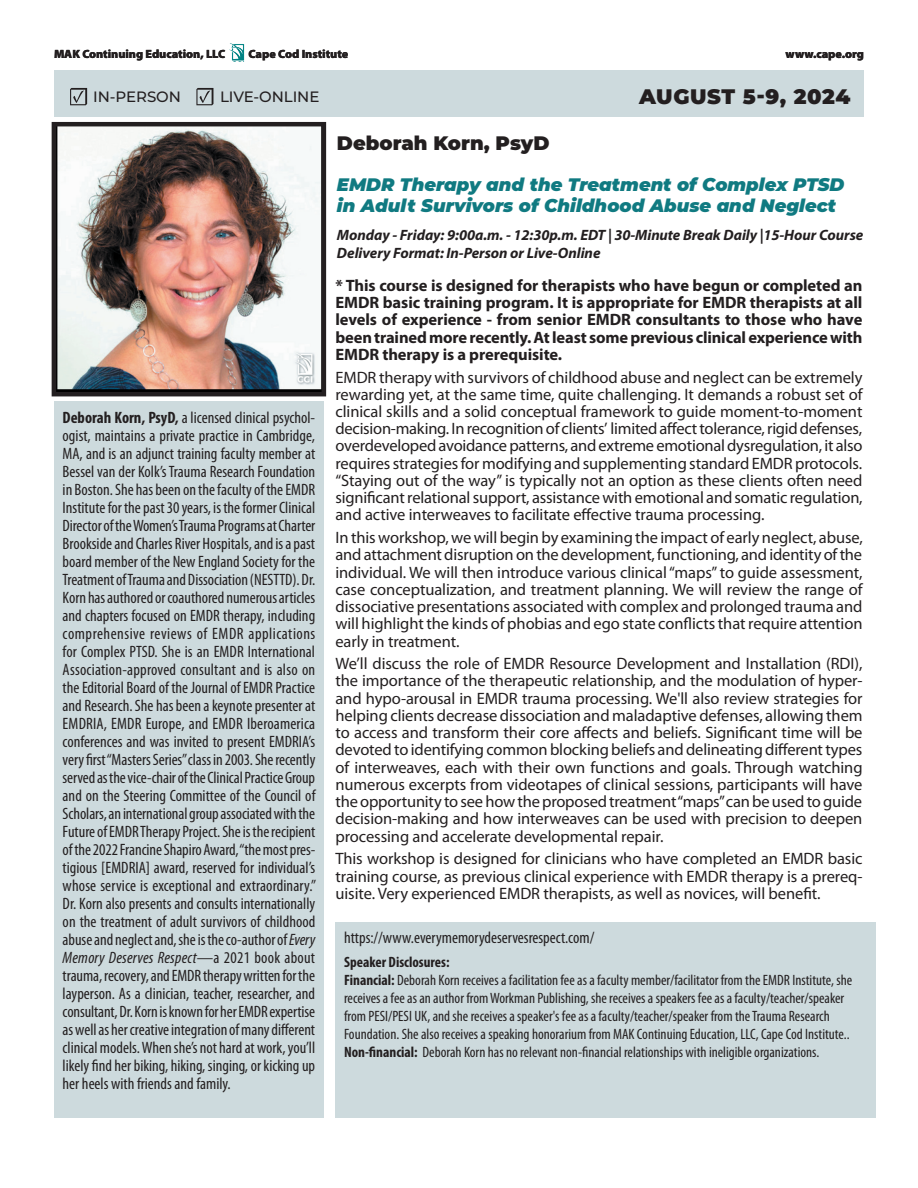
<style>
.page{position:relative;width:918px;height:1188px;background:#fff}
.page>*{position:absolute;margin:0;border:0;box-sizing:border-box;transform-origin:0 0}
.t1{font:900 21px "Montserrat";letter-spacing:.03em;color:#231f20}
.t2{font:900 19.5px "Montserrat";color:#231f20}
.t3{font:italic 900 18px/21px "Montserrat";color:#107a81}
.t4{font:16.5px/17.2px "Myriad Pro";letter-spacing:-.005em;color:#231f20;text-align:justify}
.t5{font:condensed 16.5px/18px "Myriad Pro";color:#231f20;text-align:justify}
.t6{font:700 16.5px/17.2px "Myriad Pro";letter-spacing:-.01em;color:#231f20;text-align:justify}
.t7{font:condensed 15px/18px "Myriad Pro";color:#231f20}
.t8{font:italic 700 15px/17.2px "Myriad Pro";letter-spacing:-.005em;color:#231f20}
.t9{font:500 15px "Montserrat";letter-spacing:-.005em;color:#231f20}
.t10{font:900 12px "Myriad Pro";letter-spacing:-.005em;color:#231f20}
.s1{font-weight:700}
.s2{font-style:italic}
</style>
<div class="page">
<img style="left:230px;top:44px;width:15px;height:17px">
<div style="left:54px;top:70px;width:810px;height:47px;background:#cddadd"></div>
<img style="left:57px;top:127px;width:264px;height:264px">
<div style="left:52px;top:122px;width:274px;height:274px;border:4px solid #231f20"></div>
<div style="left:54px;top:402px;width:270px;height:716px;background:#cddadd"></div>
<svg style="left:70px;top:88px;width:17px;height:17px"></svg>
<svg style="left:196px;top:88px;width:17px;height:17px"></svg>
<div style="left:335px;top:922px;width:541px;height:196px;background:#cddadd"></div>
<p class="t10" style="left:54px;top:46px;width:173px">MAK Continuing Education, LLC</p>
<p class="t10" style="left:249px;top:46px;width:101px">Cape Cod Institute</p>
<p class="t10" style="left:786px;top:46px;width:80px">www.cape.org</p>
<p class="t9" style="left:93px;top:87px;width:89px">IN-PERSON</p>
<p class="t9" style="left:220px;top:87px;width:101px">LIVE-ONLINE</p>
<p class="t1" style="left:639px;top:80px;width:213px">AUGUST 5-9, 2024</p>
<p class="t5" style="left:63px;top:408px;width:255px"><span class="s1">Deborah Korn, PsyD,</span> a licensed clinical psychol&shy;ogist, maintains a private practice in Cambridge, MA, and is an adjunct training faculty member at Bessel van der Kolk’s Trauma Research Foundation in Boston. She has been on the faculty of the EMDR Institute for the past 30 years, is the former Clinical Director of the Women’s Trauma Programs at Charter Brookside and Charles River Hospitals, and is a past board member of the New England Society for the Treatment of Trauma and Dissociation (NESTTD). Dr.<br>Korn has authored or coauthored numerous articles and chapters focused on EMDR therapy, including comprehensive reviews of EMDR applications for Complex PTSD. She is an EMDR International Association-approved consultant and is also on the Editorial Board of the Journal of EMDR Practice and Research. She has been a keynote presenter at EMDRIA, EMDR Europe, and EMDR Iberoamerica conferences and was invited to present EMDRIA’s very first “Masters Series” class in 2003. She recently served as the vice-chair of the Clinical Practice Group and on the Steering Committee of the Council of Scholars, an international group associated with the Future of EMDR Therapy Project. She is the recipient of the 2022 Francine Shapiro Award, “the most pres&shy;tigious [EMDRIA] award, reserved for individual’s whose service is exceptional and extraordinary.” Dr. Korn also presents and consults internationally on the treatment of adult survivors of childhood abuse and neglect and, she is the co-author of <span class="s2">Every Memory Deserves Respect</span>—a 2021 book about trauma, recovery, and EMDR therapy written for the layperson. As a clinician, teacher, researcher, and consultant, Dr. Korn is known for her EMDR expertise as well as her creative integration of many different clinical models. When she’s not hard at work, you’ll likely find her biking, hiking, singing, or kicking up her heels with friends and family.</p>
<p class="t2" style="left:337px;top:129px;width:214px">Deborah Korn, PsyD</p>
<p class="t3" style="left:337px;top:173px;width:509px">EMDR Therapy and the Treatment of Complex PTSD in Adult Survivors of Childhood Abuse and Neglect</p>
<p class="t8" style="left:337px;top:226px;width:528px">Monday - Friday: 9:00a.m. - 12:30p.m. EDT | 30-Minute Break Daily |15-Hour Course<br>Delivery Format: In-Person or Live-Online</p>
<p class="t6" style="left:335px;top:276px;width:529px">* This course is designed for therapists who have begun or completed an EMDR basic training program. It is appropriate for EMDR therapists at all levels of experience - from senior EMDR consultants to those who have been trained more recently. At least some previous clinical experience with EMDR therapy is a prerequisite.</p>
<p class="t4" style="left:335px;top:368px;width:529px">EMDR therapy with survivors of childhood abuse and neglect can be extremely rewarding yet, at the same time, quite challenging. It demands a robust set of clinical skills and a solid conceptual framework to guide moment-to-moment decision-making. In recognition of clients’ limited affect tolerance, rigid defenses, overdeveloped avoidance patterns, and extreme emotional dysregulation, it also requires strategies for modifying and supplementing standard EMDR protocols. “Staying out of the way” is typically not an option as these clients often need significant relational support, assistance with emotional and somatic regulation, and active interweaves to facilitate effective trauma processing.</p>
<p class="t4" style="left:335px;top:529px;width:529px">In this workshop, we will begin by examining the impact of early neglect, abuse, and attachment disruption on the development, functioning, and identity of the individual. We will then introduce various clinical “maps” to guide assessment, case conceptualization, and treatment planning. We will review the range of dissociative presentations associated with complex and prolonged trauma and will highlight the kinds of phobias and ego state conflicts that require attention early in treatment.</p>
<p class="t4" style="left:335px;top:655px;width:529px">We’ll discuss the role of EMDR Resource Development and Installation (RDI), the importance of the therapeutic relationship, and the modulation of hyper&shy;and hypo-arousal in EMDR trauma processing. We'll also review strategies for helping clients decrease dissociation and maladaptive defenses, allowing them to access and transform their core affects and beliefs. Significant time will be devoted to identifying common blocking beliefs and delineating different types of interweaves, each with their own functions and goals. Through watching numerous excerpts from videotapes of clinical sessions, participants will have the opportunity to see how the proposed treatment “maps” can be used to guide decision-making and how interweaves can be used with precision to deepen processing and accelerate developmental repair.</p>
<p class="t4" style="left:335px;top:850px;width:529px">This workshop is designed for clinicians who have completed an EMDR basic training course, as previous clinical experience with EMDR therapy is a prereq&shy;uisite. Very experienced EMDR therapists, as well as novices, will benefit.</p>
<p class="t5" style="left:344px;top:929px;width:252px">https://www.everymemorydeservesrespect.com/</p>
<p class="t7" style="left:344px;top:953px;width:510px"><span class="s1">Speaker Disclosures:<br>Financial:</span> Deborah Korn receives a facilitation fee as a faculty member/facilitator from the EMDR Institute, she receives a fee as an author from Workman Publishing, she receives a speakers fee as a faculty/teacher/speaker from PESI/PESI UK, and she receives a speaker's fee as a faculty/teacher/speaker from the Trauma Research Foundation. She also receives a speaking honorarium from MAK Continuing Education, LLC, Cape Cod Institute..<br><span class="s1">Non-financial:</span> Deborah Korn has no relevant non-financial relationships with ineligible organizations.</p>
</div>
